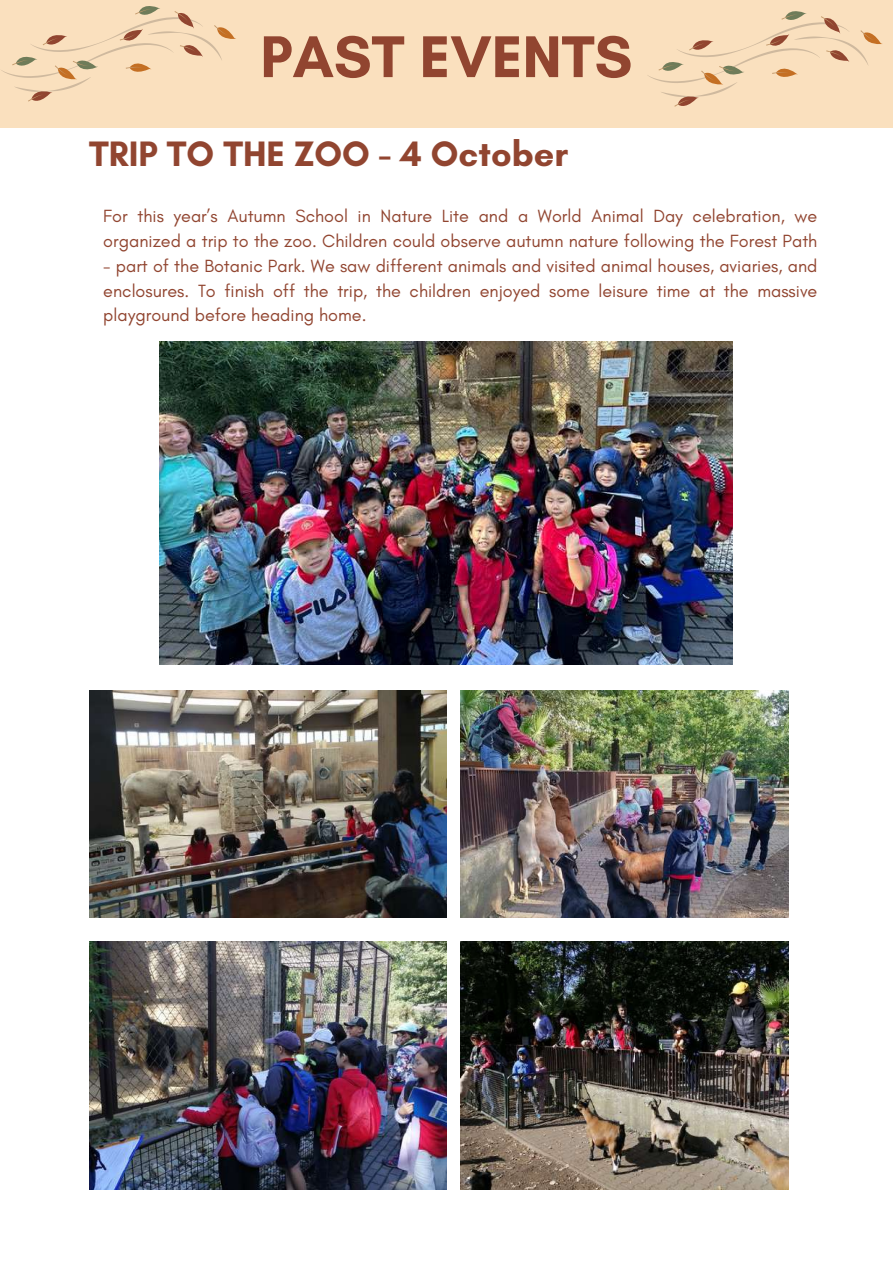
<style>
.page{position:relative;width:893px;height:1264px;background:#fff}
.page>*{position:absolute;margin:0;border:0;box-sizing:border-box;transform-origin:0 0}
.t1{font:700 60px "Glacial Indifference";color:#914530}
.t2{font:700 36px "Glacial Indifference";color:#914530}
.t3{font:18px/24.8px "Glacial Indifference";color:#914530}
</style>
<div class="page">
<div style="left:0;top:0;width:892px;height:127px;background:#fae0be"></div>
<img style="left:460px;top:690px;width:328px;height:227px">
<img style="left:89px;top:690px;width:358px;height:227px">
<img style="left:89px;top:941px;width:358px;height:248px">
<img style="left:460px;top:941px;width:328px;height:248px">
<img style="left:159px;top:342px;width:573px;height:322px">
<svg style="left:1px;top:6px;width:235px;height:96px"></svg>
<svg style="left:647px;top:11px;width:235px;height:96px"></svg>
<h1 class="t1" style="left:260px;top:20px;width:373px">PAST EVENTS</h1>
<h2 class="t2" style="left:89px;top:132px;width:480px">TRIP TO THE ZOO - 4 October</h2>
<p class="t3" style="left:103px;top:203px;width:715px">For this year’s Autumn School in Nature Lite and a World Animal Day celebration, we organized a trip to the zoo. Children could observe autumn nature following the Forest Path</p>
<p class="t3" style="left:103px;top:253px;width:715px;text-align:justify">- part of the Botanic Park. We saw different animals and visited animal houses, aviaries, and enclosures. To finish off the trip, the children enjoyed some leisure time at the massive playground before heading home.</p>
</div>
